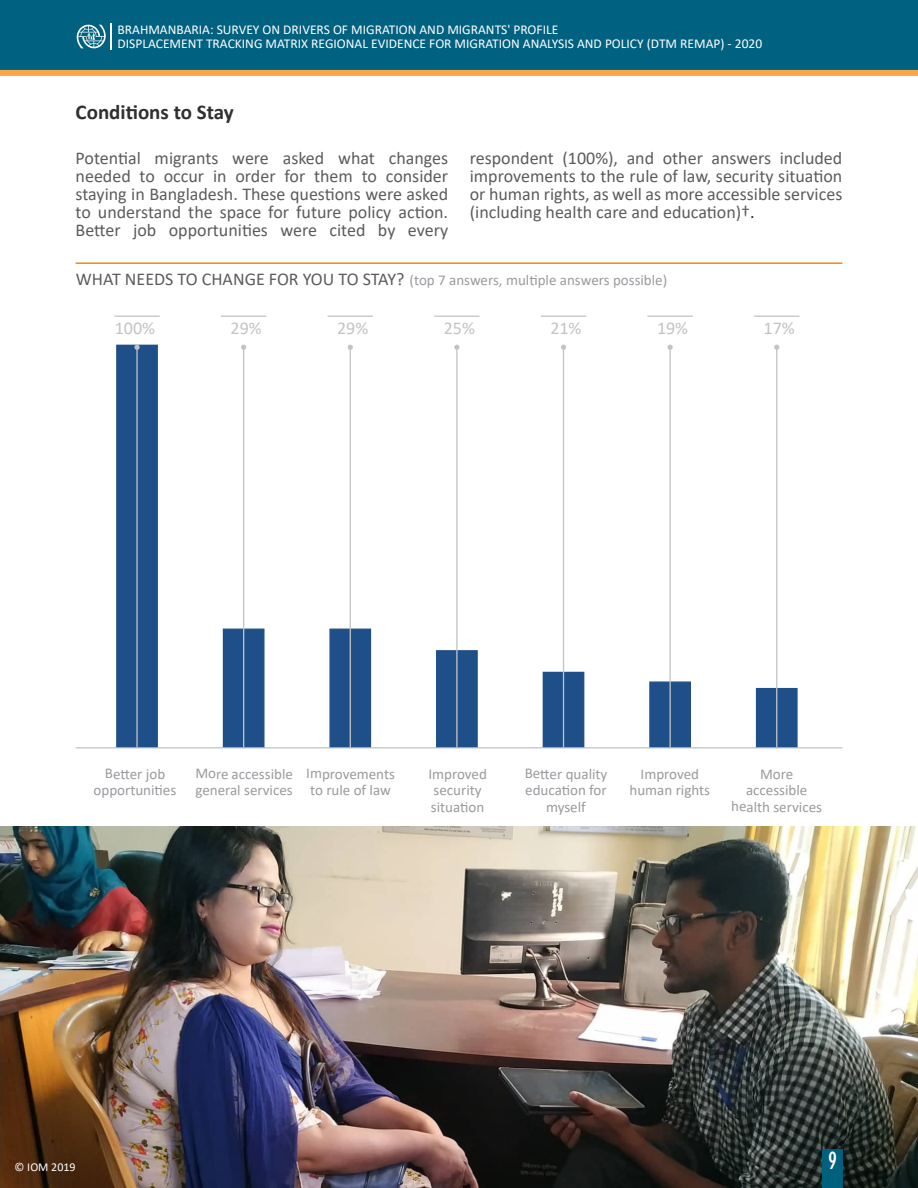
<style>
.page{position:relative;width:918px;height:1188px;background:#fff}
.page>*{position:absolute;margin:0;border:0;box-sizing:border-box;transform-origin:0 0}
.t1{font:condensed 25.5px "Gill Sans";color:#fff}
.t2{font:700 21px "Calibri";color:#312f30}
.t3{font:18px/18px "Calibri";color:#5c5c5f;text-align:justify}
.t4{font:18px "Calibri";letter-spacing:-.005em;color:#c2c3c6}
.t5{font:15px/16.5px "Calibri";letter-spacing:-.005em;color:#999b9e;text-align:center}
.t6{font:13.5px "Calibri";color:#fff}
.t7{font:12px "Calibri";color:#fff}
.s1{color:#231f20}
.s2{font-size:18px;color:#5c5c5f}
</style>
<div class="page">
<img style="left:0;top:826px;width:918px;height:362px">
<hr style="left:76px;top:262px;width:766px;height:2px;background:#f4890d">
<hr style="left:76px;top:747px;width:766px;height:1px;background:#c2c3c6">
<div style="left:116px;top:345px;width:42px;height:402px;background:#1f4f89;border:1px solid #1f4f89"></div>
<hr style="left:136px;top:347px;width:2px;height:400px;background:#c2c3c6">
<svg style="left:134px;top:345px;width:6px;height:5px"></svg>
<hr style="left:114px;top:316px;width:46px;height:1px;background:#c2c3c6">
<div style="left:223px;top:629px;width:42px;height:118px;background:#1f4f89;border:1px solid #1f4f89"></div>
<hr style="left:243px;top:347px;width:1px;height:400px;background:#c2c3c6">
<svg style="left:241px;top:345px;width:5px;height:5px"></svg>
<hr style="left:221px;top:316px;width:45px;height:1px;background:#c2c3c6">
<div style="left:329px;top:629px;width:42px;height:118px;background:#1f4f89;border:1px solid #1f4f89"></div>
<hr style="left:350px;top:347px;width:1px;height:400px;background:#c2c3c6">
<svg style="left:348px;top:345px;width:5px;height:5px"></svg>
<hr style="left:328px;top:316px;width:45px;height:1px;background:#c2c3c6">
<div style="left:436px;top:650px;width:42px;height:97px;background:#1f4f89;border:1px solid #1f4f89"></div>
<hr style="left:456px;top:347px;width:2px;height:400px;background:#c2c3c6">
<svg style="left:454px;top:345px;width:6px;height:5px"></svg>
<hr style="left:434px;top:316px;width:46px;height:1px;background:#c2c3c6">
<div style="left:756px;top:688px;width:42px;height:59px;background:#1f4f89;border:1px solid #1f4f89"></div>
<hr style="left:776px;top:347px;width:1px;height:400px;background:#c2c3c6">
<svg style="left:774px;top:345px;width:5px;height:5px"></svg>
<hr style="left:754px;top:316px;width:45px;height:1px;background:#c2c3c6">
<div style="left:649px;top:681px;width:42px;height:66px;background:#1f4f89;border:1px solid #1f4f89"></div>
<hr style="left:669px;top:347px;width:2px;height:400px;background:#c2c3c6">
<svg style="left:668px;top:345px;width:5px;height:5px"></svg>
<hr style="left:647px;top:316px;width:46px;height:1px;background:#c2c3c6">
<hr style="left:541px;top:316px;width:45px;height:1px;background:#c2c3c6">
<div style="left:543px;top:672px;width:41px;height:75px;background:#1f4f89"></div>
<hr style="left:563px;top:347px;width:1px;height:400px;background:#c2c3c6">
<svg style="left:561px;top:345px;width:5px;height:5px"></svg>
<div style="left:823px;top:1150px;width:19px;height:37px;background:#00617f"></div>
<div style="left:822px;top:1149px;width:21px;height:39px;border:2px solid #00617f"></div>
<div style="left:1px;top:1px;width:916px;height:70px;background:#006180"></div>
<div style="left:0;top:0;width:918px;height:72px;border:2px solid #006180"></div>
<div style="left:0;top:70px;width:918px;height:6px;background:#f7a749"></div>
<hr style="left:110px;top:23px;width:2px;height:26px;background:#fff">
<svg style="left:77px;top:25px;width:29px;height:23px"></svg>
<p class="t6" style="left:118px;top:20px;width:442px">BRAHMANBARIA: SURVEY ON DRIVERS OF MIGRATION AND MIGRANTS' PROFILE</p>
<p class="t6" style="left:118px;top:34px;width:646px">DISPLACEMENT TRACKING MATRIX REGIONAL EVIDENCE FOR MIGRATION ANALYSIS AND POLICY (DTM REMAP) - 2020</p>
<p class="t2" style="left:76px;top:97px;width:160px">Conditions to Stay</p>
<p class="t3" style="left:76px;top:149px;width:374px">Potential migrants were asked what changes needed to occur in order for them to consider staying in Bangladesh. These questions were asked to understand the space for future policy action.<br>Better job opportunities were cited by every</p>
<p class="t3" style="left:470px;top:149px;width:374px">respondent (100%), and other answers included improvements to the rule of law, security situation or human rights, as well as more accessible services (including health care and education)†<span class="s1">.</span></p>
<p class="t5" style="left:76px;top:271px;width:593px"><span class="s2">WHAT NEEDS TO CHANGE FOR YOU TO STAY?</span> (top 7 answers, multiple answers possible)</p>
<p class="t4" style="left:115px;top:316px;width:42px">100%</p>
<p class="t4" style="left:231px;top:316px;width:33px">29%</p>
<p class="t4" style="left:337px;top:316px;width:33px">29%</p>
<p class="t4" style="left:444px;top:316px;width:33px">25%</p>
<p class="t4" style="left:550px;top:316px;width:33px">21%</p>
<p class="t4" style="left:657px;top:316px;width:33px">19%</p>
<p class="t4" style="left:764px;top:316px;width:33px">17%</p>
<p class="t5" style="left:105px;top:765px;width:62px">Better job</p>
<p class="t5" style="left:94px;top:782px;width:84px">opportunities</p>
<p class="t5" style="left:195px;top:765px;width:99px">More accessible</p>
<p class="t5" style="left:195px;top:782px;width:99px">general services</p>
<p class="t5" style="left:306px;top:765px;width:90px">Improvements</p>
<p class="t5" style="left:310px;top:782px;width:82px">to rule of law</p>
<p class="t5" style="left:428px;top:765px;width:60px;text-align:left">Improved security situation</p>
<p class="t5" style="left:525px;top:765px;width:84px">Better quality</p>
<p class="t5" style="left:525px;top:782px;width:83px">education for</p>
<p class="t5" style="left:546px;top:798px;width:41px">myself</p>
<p class="t5" style="left:630px;top:765px;width:82px">Improved human rights</p>
<p class="t5" style="left:731px;top:765px;width:92px">More accessible health services</p>
<p class="t7" style="left:15px;top:1159px;width:62px">© IOM 2019</p>
<p class="t1" style="left:828px;top:1146px;width:11px">9</p>
</div>
